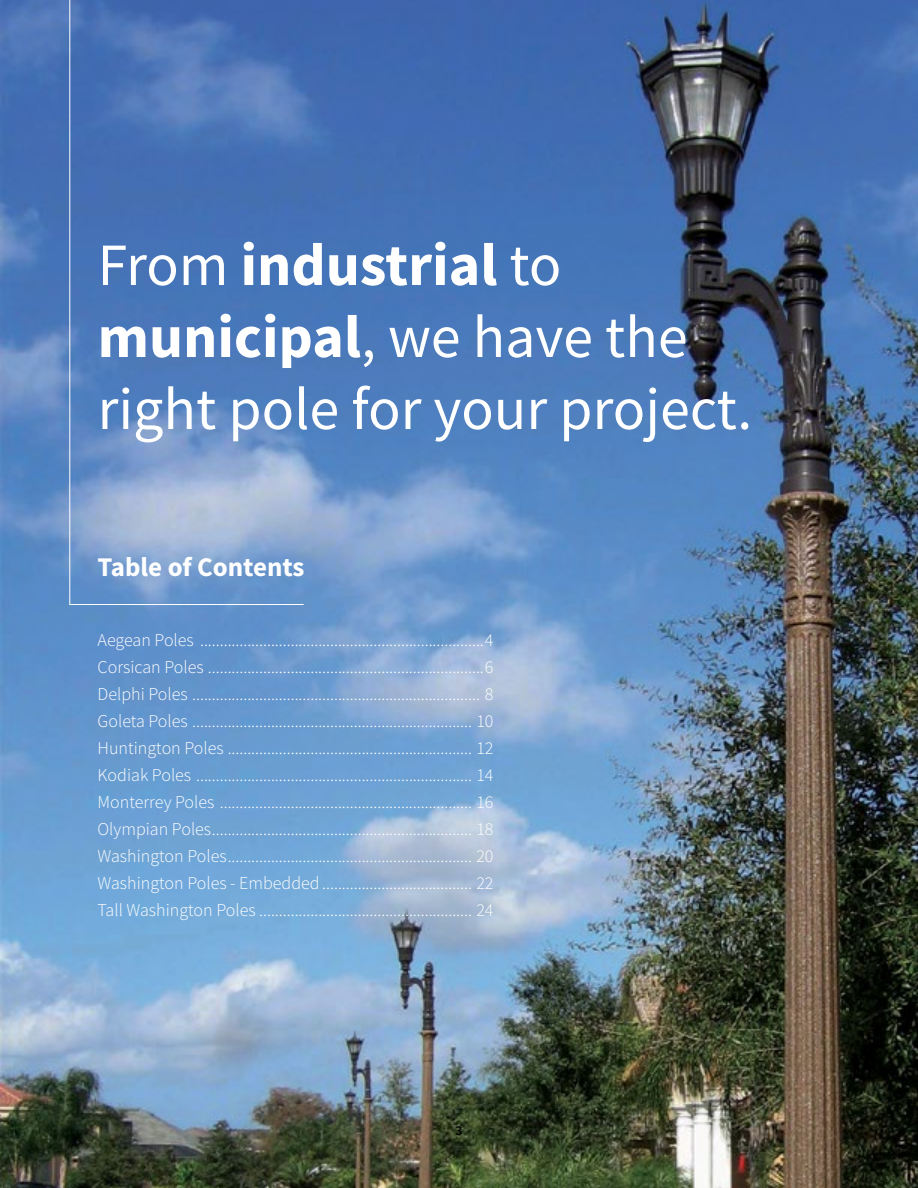
<style>
.page{position:relative;width:918px;height:1188px;background:#fff}
.page>*{position:absolute;margin:0;border:0;box-sizing:border-box;transform-origin:0 0}
.t1{font:60px/72px "Source Sans Pro";color:#fff}
.t2{font:700 27px "Source Sans Pro";color:#fff}
.t3{font:300 18px/27px "Source Sans Pro";color:#fff;text-align:justify}
.t4{font:600 13.5px "Source Sans Pro";color:#000}
.s1{font-weight:700}
</style>
<div class="page">
<img style="left:0;top:0;width:918px;height:1188px">
<svg style="left:69px;top:0;width:235px;height:605px;background:#5f85c0"></svg>
<h1 class="t1" style="left:98px;top:229px;width:656px">From <span class="s1">industrial</span> to <span class="s1">municipal</span>, we have the right pole for your project.</h1>
<h2 class="t2" style="left:98px;top:549px;width:209px">Table of Contents</h2>
<p class="t3" style="left:98px;top:627px;width:398px">Aegean Poles ........................................................................4<br>Corsican Poles ......................................................................6<br>Delphi Poles ......................................................................... 8<br>Goleta Poles ....................................................................... 10<br>Huntington Poles .............................................................. 12<br>Kodiak Poles ...................................................................... 14<br>Monterrey Poles ................................................................ 16<br>Olympian Poles.................................................................. 18<br>Washington Poles.............................................................. 20<br>Washington Poles - Embedded ...................................... 22<br>Tall Washington Poles ...................................................... 24</p>
<p class="t4" style="left:456px;top:1122px;width:8px">3</p>
</div>
